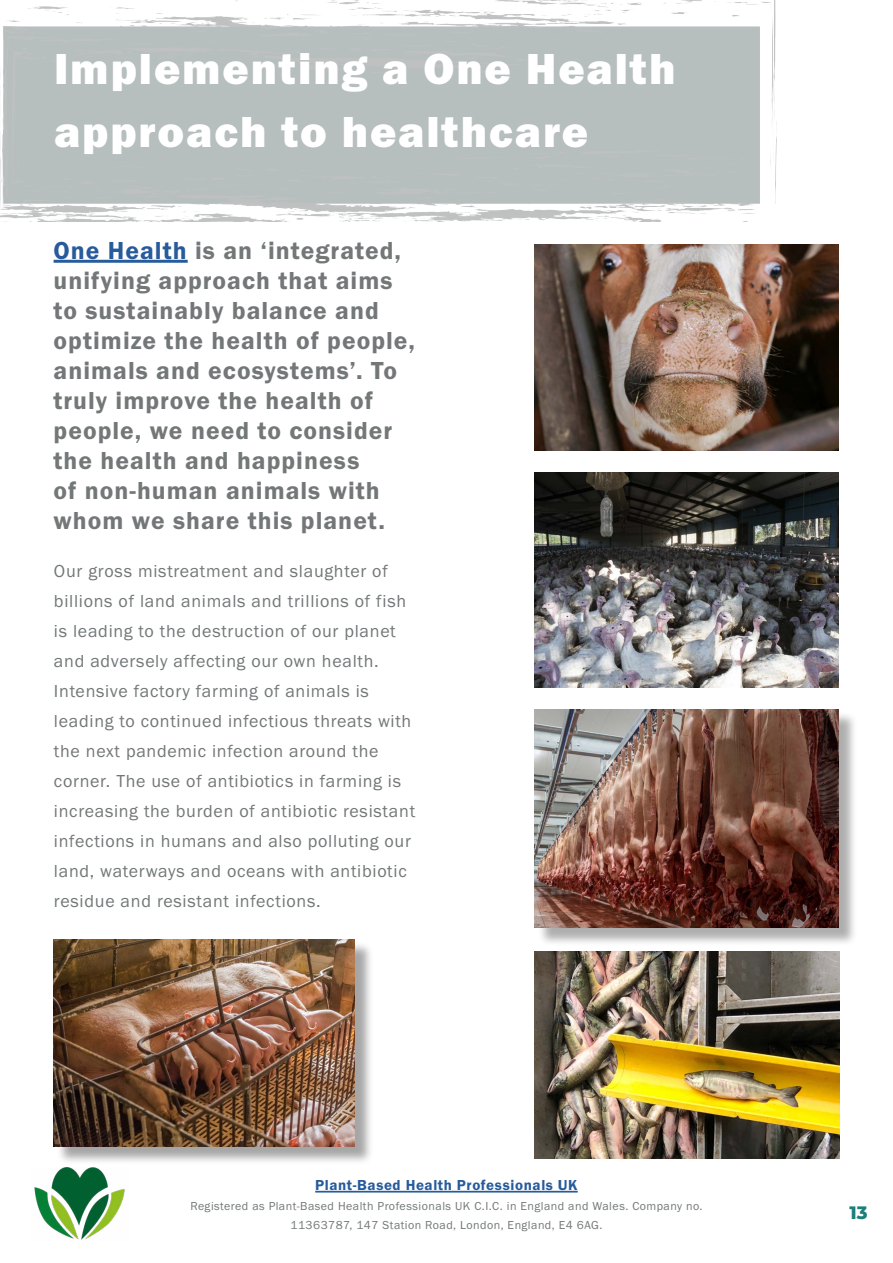
<style>
.page{position:relative;width:893px;height:1263px;background:#fff}
.page>*{position:absolute;margin:0;border:0;box-sizing:border-box;transform-origin:0 0}
.t1{font:45px/63px "Franklin Gothic URW Hea";letter-spacing:.04em;color:#fff}
.t2{font:25.5px/30px "Franklin Gothic URW Dem";letter-spacing:.04em;color:#737778}
.t3{font:18px/30px "Franklin Gothic URW Boo";letter-spacing:.04em;color:#737778}
.t4{font:800 18px "Montserrat";color:#1a807a}
.t5{font:15px "Franklin Gothic URW Dem";letter-spacing:.04em;color:#275b9b}
.t6{font:12px/19.5px "Franklin Gothic URW Boo";letter-spacing:.04em;color:#737778;text-align:center}
.s1{color:#275b9b}
</style>
<div class="page">
<img style="left:0;top:0;width:777px;height:221px">
<img style="left:535px;top:473px;width:304px;height:214px">
<img style="left:535px;top:244px;width:304px;height:207px">
<div style="left:537px;top:711px;width:321px;height:235px;background:#000;opacity:.32"></div>
<img style="left:535px;top:709px;width:304px;height:219px">
<img style="left:535px;top:951px;width:304px;height:207px">
<div style="left:56px;top:942px;width:318px;height:223px;background:#000;opacity:.35"></div>
<img style="left:54px;top:939px;width:301px;height:207px">
<hr style="left:54px;top:260px;width:134px;height:3px;background:#275b9b">
<hr style="left:315px;top:1191px;width:263px;height:1px;background:#275b9b">
<img style="left:34px;top:1167px;width:91px;height:73px">
<h1 class="t1" style="left:54px;top:36px;width:623px">Implementing a One Health approach to healthcare</h1>
<p class="t2" style="left:54px;top:235px;width:363px"><span class="s1">One Health</span> is an ‘integrated, unifying approach that aims to sustainably balance and optimize the health of people, animals and ecosystems’. To truly improve the health of people, we need to consider the health and happiness<br>of non-human animals with whom we share this planet.</p>
<p class="t3" style="left:54px;top:555px;width:363px">Our gross mistreatment and slaughter of billions of land animals and trillions of fish is leading to the destruction of our planet and adversely affecting our own health.<br>Intensive factory farming of animals is leading to continued infectious threats with the next pandemic infection around the corner. The use of antibiotics in farming is increasing the burden of antibiotic resistant infections in humans and also polluting our land, waterways and oceans with antibiotic residue and resistant infections.</p>
<p class="t5" style="left:315px;top:1176px;width:264px">Plant-Based Health Professionals UK</p>
<p class="t6" style="left:190px;top:1196px;width:514px">Registered as Plant-Based Health Professionals UK C.I.C. in England and Wales. Company no.<br>11363787, 147 Station Road, London, England, E4 6AG.</p>
<p class="t4" style="left:850px;top:1199px;width:20px">13</p>
</div>
